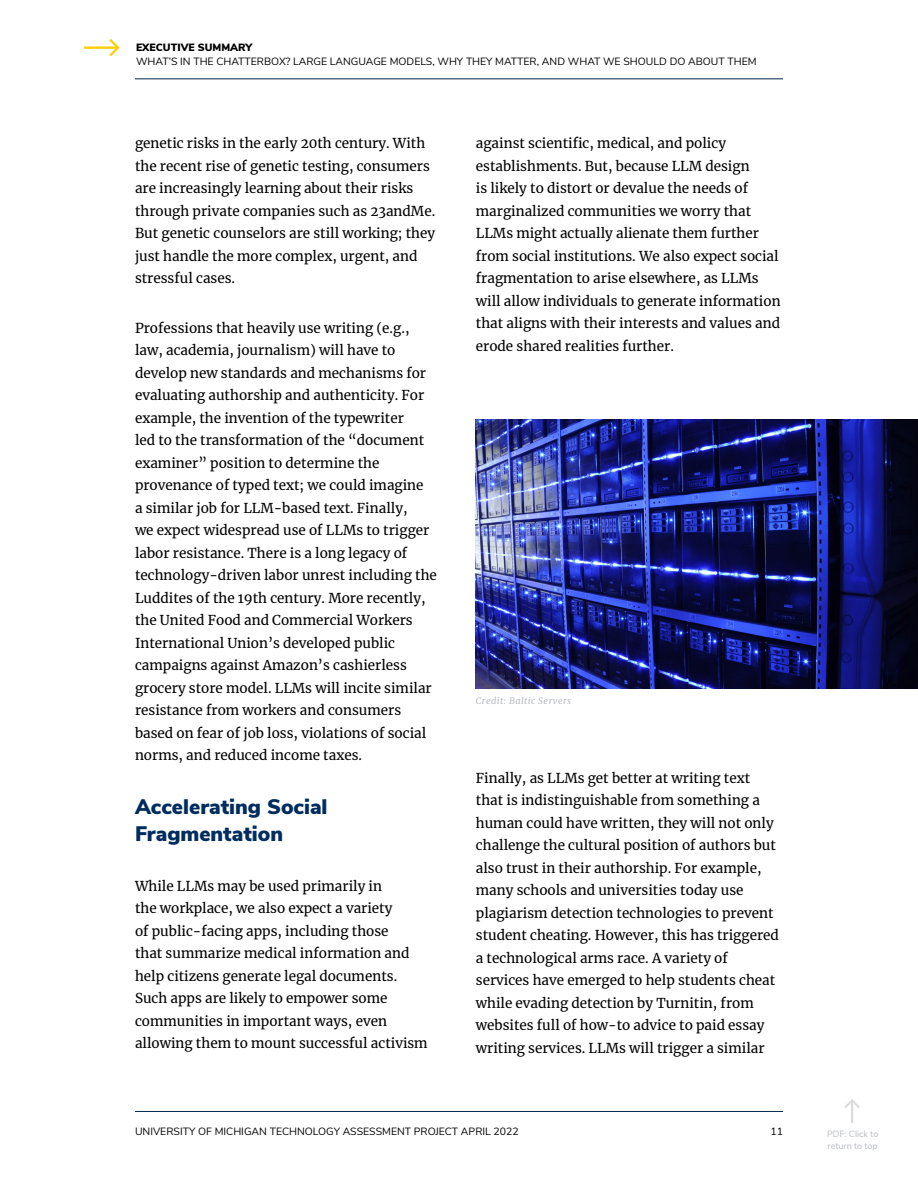
<style>
.page{position:relative;width:918px;height:1188px;background:#fff}
.page>*{position:absolute;margin:0;border:0;box-sizing:border-box;transform-origin:0 0}
.t1{font:900 21px/27px "Nunito Sans";color:#002d5e}
.t2{font:13.5px/22.5px "Merriweather";color:#000}
.t3{font:10.5px "Nunito Sans";color:#000}
.t4{font:900 10.5px "Nunito Sans";color:#000}
.t5{font:9px/12px "Nunito Sans";color:#babdc2}
.t6{font:italic 9px "Merriweather";letter-spacing:.05em;color:#babdc2}
</style>
<div class="page">
<hr style="left:135px;top:1111px;width:648px;height:1px;background:#00274c">
<svg style="left:844px;top:1099px;width:16px;height:24px"></svg>
<hr style="left:135px;top:79px;width:648px;height:1px;background:#00274c">
<svg style="left:84px;top:39px;width:36px;height:17px"></svg>
<img style="left:476px;top:419px;width:442px;height:270px">
<p class="t4" style="left:136px;top:40px;width:118px">EXECUTIVE SUMMARY</p>
<p class="t3" style="left:136px;top:54px;width:622px">WHAT’S IN THE CHATTERBOX? LARGE LANGUAGE MODELS, WHY THEY MATTER, AND WHAT WE SHOULD DO ABOUT THEM</p>
<p class="t2" style="left:135px;top:132px;width:302px">genetic risks in the early 20th century. With the recent rise of genetic testing, consumers are increasingly learning about their risks through private companies such as 23andMe.<br>But genetic counselors are still working; they just handle the more complex, urgent, and stressful cases.</p>
<p class="t2" style="left:135px;top:316px;width:303px">Professions that heavily use writing (e.g., law, academia, journalism) will have to develop new standards and mechanisms for evaluating authorship and authenticity. For example, the invention of the typewriter<br>led to the transformation of the “document examiner” position to determine the provenance of typed text; we could imagine<br>a similar job for LLM-based text. Finally,<br>we expect widespread use of LLMs to trigger labor resistance. There is a long legacy of technology-driven labor unrest including the Luddites of the 19th century. More recently, the United Food and Commercial Workers International Union’s developed public campaigns against Amazon’s cashierless grocery store model. LLMs will incite similar resistance from workers and consumers based on fear of job loss, violations of social norms, and reduced income taxes.</p>
<p class="t1" style="left:135px;top:793px;width:194px">Accelerating Social<br>Fragmentation</p>
<p class="t2" style="left:135px;top:874px;width:294px">While LLMs may be used primarily in<br>the workplace, we also expect a variety<br>of public-facing apps, including those<br>that summarize medical information and help citizens generate legal documents.<br>Such apps are likely to empower some communities in important ways, even allowing them to mount successful activism</p>
<p class="t2" style="left:476px;top:132px;width:306px">against scientific, medical, and policy establishments. But, because LLM design<br>is likely to distort or devalue the needs of marginalized communities we worry that LLMs might actually alienate them further from social institutions. We also expect social fragmentation to arise elsewhere, as LLMs will allow individuals to generate information that aligns with their interests and values and erode shared realities further.</p>
<p class="t6" style="left:476px;top:694px;width:97px">Credit: Baltic Servers</p>
<p class="t2" style="left:476px;top:766px;width:305px">Finally, as LLMs get better at writing text that is indistinguishable from something a human could have written, they will not only challenge the cultural position of authors but also trust in their authorship. For example, many schools and universities today use plagiarism detection technologies to prevent student cheating. However, this has triggered a technological arms race. A variety of services have emerged to help students cheat while evading detection by Turnitin, from websites full of how-to advice to paid essay writing services. LLMs will trigger a similar</p>
<p class="t3" style="left:135px;top:1123px;width:385px">UNIVERSITY OF MICHIGAN TECHNOLOGY ASSESSMENT PROJECT APRIL 2022</p>
<p class="t3" style="left:770px;top:1123px;width:14px">11</p>
<p class="t5" style="left:827px;top:1127px;width:53px">PDF: Click to return to top</p>
</div>
